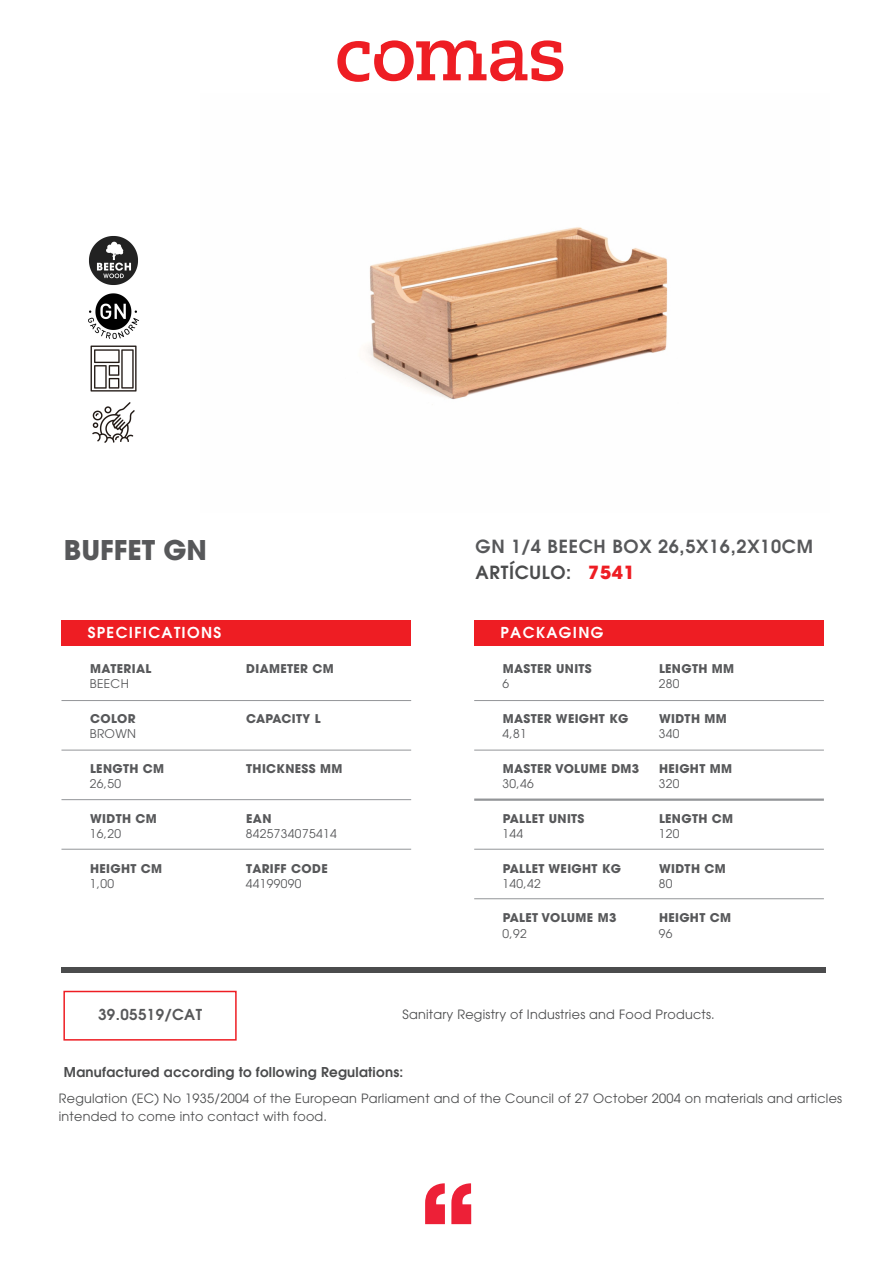
<style>
.page{position:relative;width:893px;height:1263px;background:#fff}
.page>*{position:absolute;margin:0;border:0;box-sizing:border-box;transform-origin:0 0}
.t1{font:700 27px "Avant Garde";color:#57585a}
.t2{font:600 18px/25.7px "Avant Garde";letter-spacing:.04em;color:#57585a}
.t3{font:600 15px "Avant Garde";letter-spacing:.09em;color:#fff}
.t4{font:600 15px "Avant Garde";letter-spacing:.03em;color:#57585a}
.t5{font:600 13.5px "Avant Garde";letter-spacing:.02em;color:#4b4c4d}
.t6{font:12.75px/18px "Avant Garde";letter-spacing:.02em;color:#4b4c4d}
.t7{font:700 12px "Avant Garde";letter-spacing:.03em;color:#57585a}
.t8{font:12px "Avant Garde";letter-spacing:.03em;color:#57585a}
.s1{color:#4b4c4d}
.s2{font-weight:700;color:#ee1d23}
</style>
<div class="page">
<svg style="left:425px;top:1183px;width:20px;height:41px"></svg>
<svg style="left:451px;top:1183px;width:20px;height:41px"></svg>
<svg style="left:337px;top:40px;width:226px;height:42px"></svg>
<div style="left:61px;top:620px;width:350px;height:25px;background:#ee1d23"></div>
<div style="left:61px;top:967px;width:765px;height:6px;background:#4b4c4d"></div>
<hr style="left:61px;top:700px;width:350px;height:1px;background:#939598">
<hr style="left:61px;top:750px;width:350px;height:1px;background:#939598">
<hr style="left:61px;top:799px;width:350px;height:1px;background:#939598">
<hr style="left:61px;top:849px;width:350px;height:1px;background:#939598">
<div style="left:474px;top:620px;width:350px;height:25px;background:#ee1d23"></div>
<hr style="left:474px;top:700px;width:350px;height:1px;background:#939598">
<hr style="left:474px;top:750px;width:350px;height:1px;background:#939598">
<hr style="left:474px;top:798px;width:350px;height:3px;background:#939598">
<hr style="left:474px;top:849px;width:350px;height:1px;background:#939598">
<hr style="left:474px;top:898px;width:350px;height:1px;background:#939598">
<div style="left:63px;top:991px;width:174px;height:49px;border:2px solid #ee1d23"></div>
<img style="left:88px;top:236px;width:51px;height:207px">
<img style="left:366px;top:227px;width:302px;height:173px">
<h1 class="t1" style="left:64px;top:532px;width:145px">BUFFET GN</h1>
<h2 class="t2" style="left:475px;top:533px;width:339px">GN 1/4 BEECH BOX 26,5X16,2X10CM<br><span class="s1">ARTÍCULO:</span> <span class="s2">7541</span></h2>
<p class="t3" style="left:88px;top:623px;width:135px">SPECIFICATIONS</p>
<p class="t7" style="left:90px;top:661px;width:63px">MATERIAL</p>
<p class="t7" style="left:246px;top:661px;width:89px">DIAMETER CM</p>
<p class="t3" style="left:500px;top:623px;width:104px">PACKAGING</p>
<p class="t7" style="left:503px;top:661px;width:91px">MASTER UNITS</p>
<p class="t7" style="left:659px;top:661px;width:77px">LENGTH MM</p>
<p class="t8" style="left:90px;top:677px;width:41px">BEECH</p>
<p class="t8" style="left:502px;top:677px;width:8px">6</p>
<p class="t8" style="left:659px;top:677px;width:22px">280</p>
<p class="t7" style="left:90px;top:711px;width:47px">COLOR</p>
<p class="t7" style="left:246px;top:711px;width:76px">CAPACITY L</p>
<p class="t7" style="left:503px;top:711px;width:127px">MASTER WEIGHT KG</p>
<p class="t7" style="left:659px;top:711px;width:69px">WIDTH MM</p>
<p class="t8" style="left:90px;top:727px;width:48px">BROWN</p>
<p class="t8" style="left:502px;top:727px;width:26px">4,81</p>
<p class="t8" style="left:659px;top:727px;width:22px">340</p>
<p class="t7" style="left:90px;top:761px;width:76px">LENGTH CM</p>
<p class="t7" style="left:246px;top:761px;width:98px">THICKNESS MM</p>
<p class="t7" style="left:503px;top:761px;width:138px">MASTER VOLUME DM3</p>
<p class="t7" style="left:659px;top:761px;width:75px">HEIGHT MM</p>
<p class="t8" style="left:90px;top:777px;width:33px">26,50</p>
<p class="t8" style="left:90px;top:826px;width:33px">16,20</p>
<p class="t8" style="left:90px;top:876px;width:26px">1,00</p>
<p class="t7" style="left:90px;top:810px;width:68px">WIDTH CM</p>
<p class="t7" style="left:90px;top:860px;width:74px">HEIGHT CM</p>
<p class="t7" style="left:246px;top:810px;width:27px">EAN</p>
<p class="t8" style="left:246px;top:826px;width:92px">8425734075414</p>
<p class="t7" style="left:246px;top:860px;width:83px">TARIFF CODE</p>
<p class="t8" style="left:246px;top:876px;width:57px">44199090</p>
<p class="t8" style="left:502px;top:777px;width:33px">30,46</p>
<p class="t8" style="left:659px;top:777px;width:22px">320</p>
<p class="t7" style="left:503px;top:810px;width:83px">PALLET UNITS</p>
<p class="t7" style="left:659px;top:810px;width:76px">LENGTH CM</p>
<p class="t8" style="left:502px;top:826px;width:22px">144</p>
<p class="t8" style="left:659px;top:826px;width:22px">120</p>
<p class="t7" style="left:503px;top:860px;width:120px">PALLET WEIGHT KG</p>
<p class="t7" style="left:659px;top:860px;width:68px">WIDTH CM</p>
<p class="t8" style="left:502px;top:876px;width:40px">140,42</p>
<p class="t8" style="left:502px;top:926px;width:26px">0,92</p>
<p class="t7" style="left:503px;top:910px;width:115px">PALET VOLUME M3</p>
<p class="t8" style="left:659px;top:876px;width:15px">80</p>
<p class="t7" style="left:659px;top:910px;width:74px">HEIGHT CM</p>
<p class="t8" style="left:659px;top:926px;width:15px">96</p>
<p class="t4" style="left:98px;top:1005px;width:105px">39.05519/CAT</p>
<p class="t6" style="left:402px;top:1006px;width:314px">Sanitary Registry of Industries and Food Products.</p>
<p class="t5" style="left:64px;top:1063px;width:341px">Manufactured according to following Regulations:</p>
<p class="t6" style="left:59px;top:1090px;width:785px">Regulation (EC) No 1935/2004 of the European Parliament and of the Council of 27 October 2004 on materials and articles intended to come into contact with food.</p>
</div>
